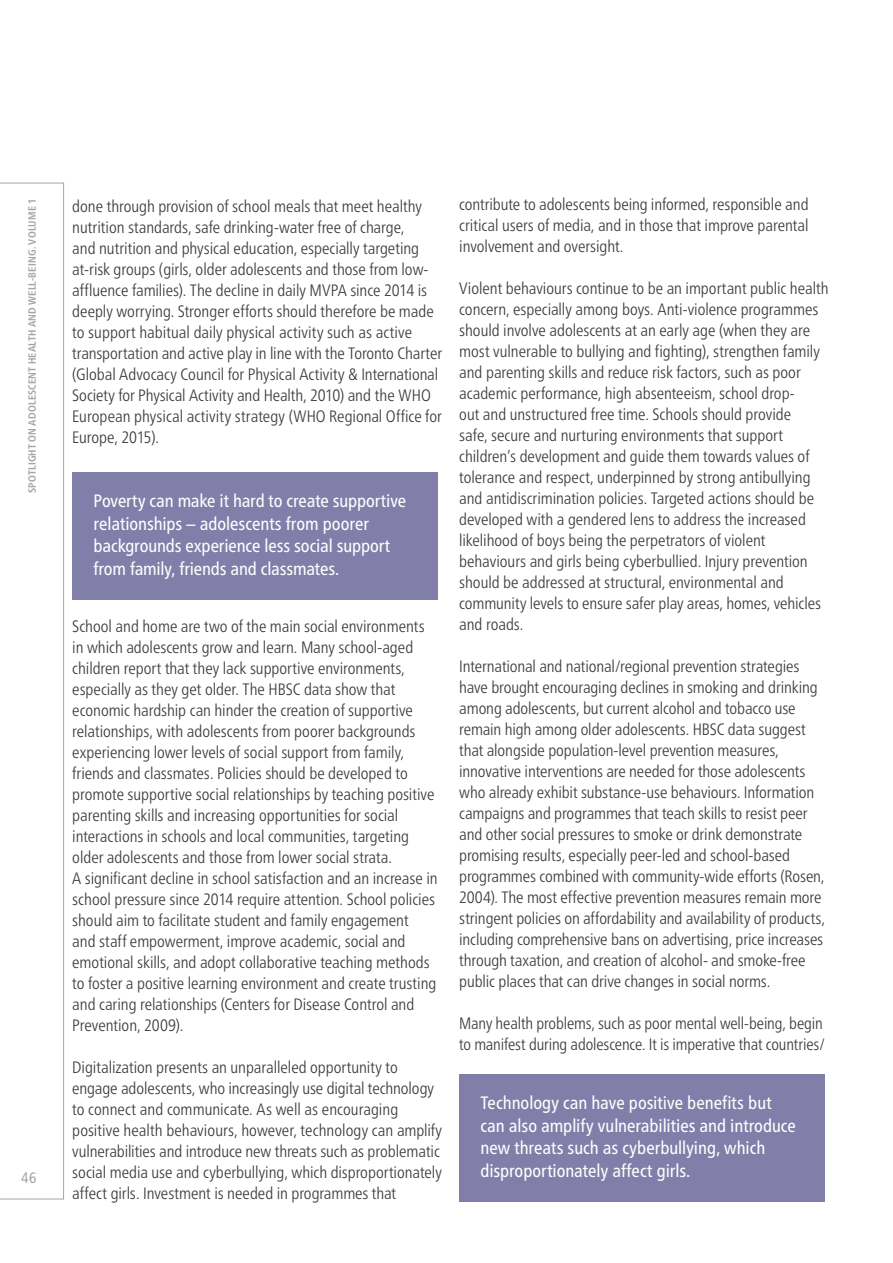
<style>
.page{position:relative;width:893px;height:1263px;background:#fff}
.page>*{position:absolute;margin:0;border:0;box-sizing:border-box;transform-origin:0 0}
.Text_bodycopy_1st_pa{font:condensed 18px/22.5px "Frutiger Neue LTW1 G";letter-spacing:-.005em;color:#fff}
.Text_bodycopy_1st_pa-2{font:300 condensed 16.5px/21px "Frutiger Neue LTW1 G";letter-spacing:-.005em;color:#393939}
.t1{font:condensed 15px "Frutiger Neue LTW1 G";color:#a5a5a5}
.t2{font:700 condensed 10.5px "Frutiger Neue LTW1 G";letter-spacing:.02em;color:#a5a5a5}
</style>
<div class="page">
<svg style="left:0;top:183px;width:64px;height:1016px"></svg>
<div style="left:459px;top:1074px;width:366px;height:128px;background:#817fa9"></div>
<div style="left:72px;top:472px;width:366px;height:128px;background:#817fa9"></div>
<p class="t2" style="left:24px;top:493px;width:296px;rotate:-90deg">SPOTLIGHT ON ADOLESCENT HEALTH AND WELL-BEING. VOLUME 1</p>
<p class="Text_bodycopy_1st_pa-2" style="left:459px;top:193px;width:351px;text-align:justify">contribute to adolescents being informed, responsible and critical users of media, and in those that improve parental involvement and oversight.</p>
<p class="Text_bodycopy_1st_pa-2" style="left:72px;top:196px;width:371px">done through provision of school meals that meet healthy nutrition standards, safe drinking-water free of charge,<br>and nutrition and physical education, especially targeting at-risk groups (girls, older adolescents and those from low&shy;affluence families). The decline in daily MVPA since 2014 is deeply worrying. Stronger efforts should therefore be made to support habitual daily physical activity such as active transportation and active play in line with the Toronto Charter (Global Advocacy Council for Physical Activity &amp; International Society for Physical Activity and Health, 2010) and the WHO European physical activity strategy (WHO Regional Office for Europe, 2015).</p>
<p class="Text_bodycopy_1st_pa-2" style="left:459px;top:277px;width:371px">Violent behaviours continue to be an important public health concern, especially among boys. Anti-violence programmes should involve adolescents at an early age (when they are most vulnerable to bullying and fighting), strengthen family and parenting skills and reduce risk factors, such as poor academic performance, high absenteeism, school drop-<br>out and unstructured free time. Schools should provide<br>safe, secure and nurturing environments that support children’s development and guide them towards values of tolerance and respect, underpinned by strong antibullying and antidiscrimination policies. Targeted actions should be developed with a gendered lens to address the increased likelihood of boys being the perpetrators of violent behaviours and girls being cyberbullied. Injury prevention should be addressed at structural, environmental and community levels to ensure safer play areas, homes, vehicles and roads.</p>
<p class="Text_bodycopy_1st_pa-2" style="left:459px;top:655px;width:367px">International and national/regional prevention strategies have brought encouraging declines in smoking and drinking among adolescents, but current alcohol and tobacco use remain high among older adolescents. HBSC data suggest that alongside population-level prevention measures, innovative interventions are needed for those adolescents who already exhibit substance-use behaviours. Information campaigns and programmes that teach skills to resist peer and other social pressures to smoke or drink demonstrate promising results, especially peer-led and school-based programmes combined with community-wide efforts (Rosen, 2004). The most effective prevention measures remain more stringent policies on affordability and availability of products, including comprehensive bans on advertising, price increases through taxation, and creation of alcohol- and smoke-free public places that can drive changes in social norms.</p>
<p class="Text_bodycopy_1st_pa-2" style="left:459px;top:1012px;width:368px">Many health problems, such as poor mental well-being, begin to manifest during adolescence. It is imperative that countries/</p>
<p class="Text_bodycopy_1st_pa" style="left:94px;top:489px;width:314px">Poverty can make it hard to create supportive relationships – adolescents from poorer backgrounds experience less social support from family, friends and classmates.</p>
<p class="Text_bodycopy_1st_pa-2" style="left:72px;top:616px;width:364px">School and home are two of the main social environments in which adolescents grow and learn. Many school-aged children report that they lack supportive environments, especially as they get older. The HBSC data show that economic hardship can hinder the creation of supportive relationships, with adolescents from poorer backgrounds experiencing lower levels of social support from family, friends and classmates. Policies should be developed to promote supportive social relationships by teaching positive parenting skills and increasing opportunities for social interactions in schools and local communities, targeting older adolescents and those from lower social strata.</p>
<p class="Text_bodycopy_1st_pa-2" style="left:72px;top:868px;width:367px">A significant decline in school satisfaction and an increase in school pressure since 2014 require attention. School policies should aim to facilitate student and family engagement<br>and staff empowerment, improve academic, social and emotional skills, and adopt collaborative teaching methods to foster a positive learning environment and create trusting and caring relationships (Centers for Disease Control and Prevention, 2009).</p>
<p class="Text_bodycopy_1st_pa-2" style="left:72px;top:1057px;width:371px">Digitalization presents an unparalleled opportunity to engage adolescents, who increasingly use digital technology to connect and communicate. As well as encouraging positive health behaviours, however, technology can amplify vulnerabilities and introduce new threats such as problematic social media use and cyberbullying, which disproportionately affect girls. Investment is needed in programmes that</p>
<p class="Text_bodycopy_1st_pa" style="left:480px;top:1091px;width:317px">Technology can have positive benefits but can also amplify vulnerabilities and introduce new threats such as cyberbullying, which disproportionately affect girls.</p>
<p class="t1" style="left:21px;top:1169px;width:17px">46</p>
</div>
